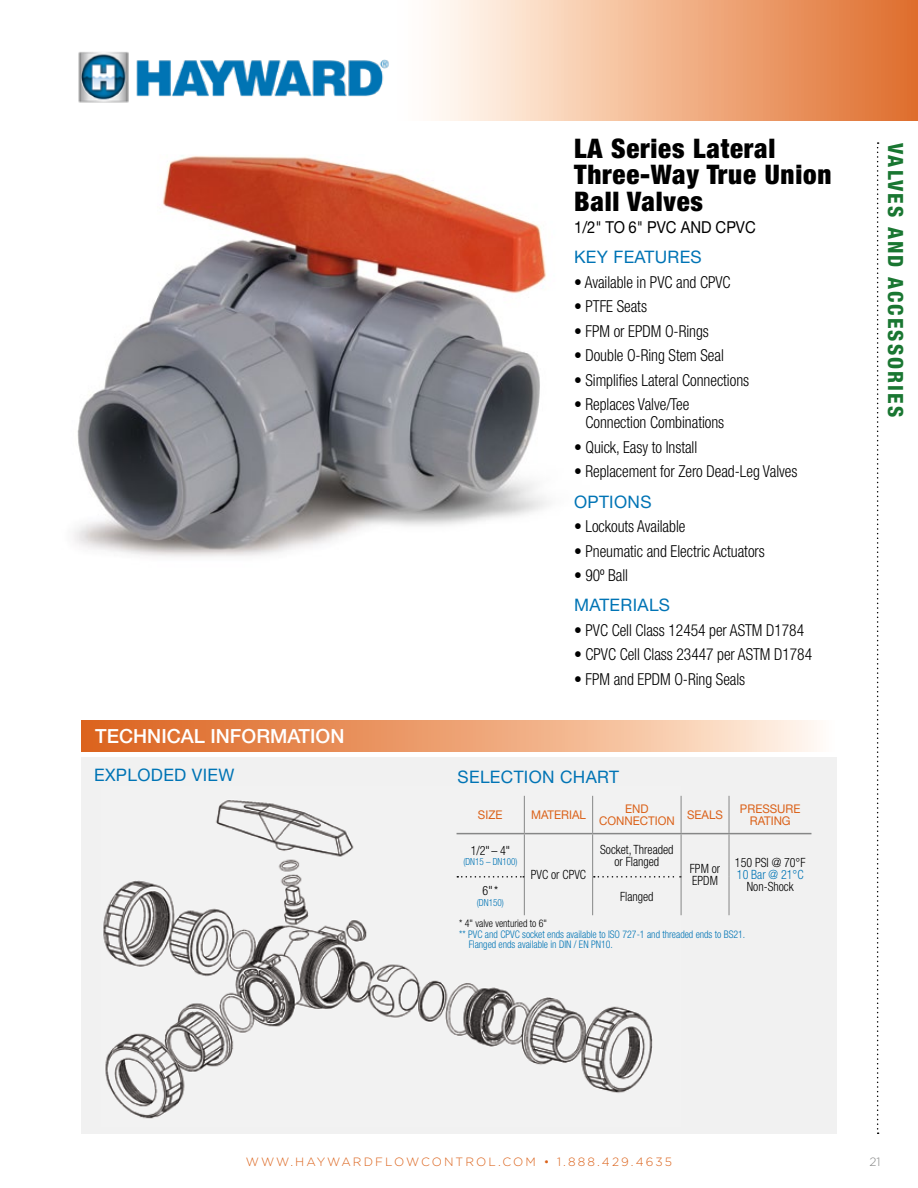
<style>
.page{position:relative;width:918px;height:1188px;background:#fff}
.page>*{position:absolute;margin:0;border:0;box-sizing:border-box;transform-origin:0 0}
.t1{font:900 condensed 27px/26.2px "Helvetica Neue LT Std";letter-spacing:.03em;color:#000}
.t2{font:800 condensed 21px "Helvetica Neue LT Std";letter-spacing:.1em;color:#197631}
.t3{font:500 19.5px "Helvetica Neue LT Std";color:#fff}
.t4{font:17.25px "Helvetica Neue LT Std";letter-spacing:.02em;color:#0074b5}
.t5{font:300 condensed 16.5px/18px "Helvetica Neue LT Std";letter-spacing:-.005em;color:#000;scale:.94 1}
.t6{font:16.5px "Helvetica Neue LT Std";color:#000;scale:.9 1}
.t7{font:300 condensed 12.75px/12px "Helvetica Neue LT Std";color:#000;text-align:center;scale:.94 1}
.t8{font:300 condensed 12.75px "Helvetica Neue LT Std";color:#0074b5;scale:.94 1}
.t9{font:12px/12px "Helvetica Neue LT Std";color:#db621a;text-align:center;scale:.96 1}
.t10{font:300 12px "Gotham";letter-spacing:.175em;color:#db621a}
.t11{font:300 12px "Gotham";color:#868787}
.t12{font:300 condensed 10.5px/10.5px "Helvetica Neue LT Std";color:#0074b5;scale:.94 1}
.t13{font:300 condensed 10.5px "Helvetica Neue LT Std";color:#000;scale:.94 1}
.t14{font:300 condensed 9.75px "Helvetica Neue LT Std";color:#0074b5;scale:.93 1}
.t15{font:300 condensed 9.75px "Helvetica Neue LT Std";color:#0074b5;scale:.94 1}
</style>
<div class="page">
<svg style="left:877px;top:142px;width:2px;height:992px"></svg>
<svg style="left:431px;top:0;width:487px;height:120px;background:#f0b48d"></svg>
<img style="left:73px;top:155px;width:476px;height:402px">
<div style="left:81px;top:758px;width:756px;height:376px;background:#f1f1f1"></div>
<svg style="left:81px;top:720px;width:736px;height:32px;background:#eda578"></svg>
<img style="left:103px;top:795px;width:578px;height:324px">
<hr style="left:524px;top:796px;width:1px;height:37px;background:#868787">
<hr style="left:592px;top:796px;width:1px;height:37px;background:#868787">
<hr style="left:681px;top:796px;width:1px;height:37px;background:#868787">
<hr style="left:729px;top:796px;width:1px;height:37px;background:#868787">
<svg style="left:457px;top:876px;width:67px;height:2px"></svg>
<svg style="left:594px;top:876px;width:87px;height:2px"></svg>
<hr style="left:457px;top:833px;width:67px;height:1px;background:#868787">
<hr style="left:524px;top:833px;width:69px;height:1px;background:#868787">
<hr style="left:593px;top:833px;width:88px;height:1px;background:#868787">
<hr style="left:681px;top:833px;width:48px;height:1px;background:#868787">
<hr style="left:729px;top:833px;width:82px;height:1px;background:#868787">
<hr style="left:524px;top:834px;width:1px;height:43px;background:#868787">
<hr style="left:592px;top:834px;width:1px;height:43px;background:#868787">
<hr style="left:681px;top:834px;width:1px;height:43px;background:#868787">
<hr style="left:729px;top:834px;width:1px;height:43px;background:#868787">
<hr style="left:729px;top:877px;width:1px;height:38px;background:#868787">
<hr style="left:524px;top:877px;width:1px;height:38px;background:#868787">
<hr style="left:592px;top:877px;width:1px;height:38px;background:#868787">
<hr style="left:681px;top:877px;width:1px;height:38px;background:#868787">
<img style="left:78px;top:52px;width:311px;height:51px">
<h1 class="t1" style="left:574px;top:135px;width:259px">LA Series Lateral<br>Three-Way True Union<br>Ball Valves</h1>
<p class="t6" style="left:574px;top:217px;width:203px">1/2" TO 6" PVC AND CPVC</p>
<p class="t3" style="left:95px;top:725px;width:251px">TECHNICAL INFORMATION</p>
<p class="t4" style="left:574px;top:247px;width:129px">KEY FEATURES</p>
<p class="t5" style="left:574px;top:273px;width:168px">• Available in PVC and CPVC</p>
<p class="t5" style="left:574px;top:297px;width:79px">• PTFE Seats</p>
<p class="t5" style="left:574px;top:322px;width:145px">• FPM or EPDM O-Rings</p>
<p class="t5" style="left:574px;top:346px;width:161px">• Double O-Ring Stem Seal</p>
<p class="t5" style="left:574px;top:371px;width:188px">• Simplifies Lateral Connections</p>
<p class="t5" style="left:585px;top:395px;width:149px;text-indent:-11px">• Replaces Valve/Tee<br>Connection Combinations</p>
<p class="t5" style="left:574px;top:438px;width:133px">• Quick, Easy to Install</p>
<p class="t5" style="left:574px;top:462px;width:239px">• Replacement for Zero Dead-Leg Valves</p>
<p class="t4" style="left:574px;top:491px;width:79px">OPTIONS</p>
<p class="t5" style="left:574px;top:517px;width:120px">• Lockouts Available</p>
<p class="t5" style="left:574px;top:542px;width:204px">• Pneumatic and Electric Actuators</p>
<p class="t5" style="left:574px;top:566px;width:59px">• 90º Ball</p>
<p class="t4" style="left:574px;top:595px;width:98px">MATERIALS</p>
<p class="t5" style="left:574px;top:621px;width:246px">• PVC Cell Class 12454 per ASTM D1784</p>
<p class="t5" style="left:574px;top:645px;width:255px">• CPVC Cell Class 23447 per ASTM D1784</p>
<p class="t5" style="left:574px;top:670px;width:184px">• FPM and EPDM O-Ring Seals</p>
<p class="t4" style="left:94px;top:765px;width:142px">EXPLODED VIEW</p>
<p class="t4" style="left:458px;top:766px;width:163px">SELECTION CHART</p>
<p class="t9" style="left:478px;top:808px;width:27px">SIZE</p>
<p class="t9" style="left:531px;top:809px;width:59px">MATERIAL</p>
<p class="t9" style="left:599px;top:803px;width:80px">END<br>CONNECTION</p>
<p class="t9" style="left:687px;top:809px;width:39px">SEALS</p>
<p class="t9" style="left:740px;top:803px;width:65px">PRESSURE<br>RATING</p>
<p class="t7" style="left:471px;top:844px;width:43px">1/2" – 4"</p>
<p class="t14" style="left:463px;top:856px;width:60px">(DN15 – DN100)</p>
<p class="t7" style="left:531px;top:868px;width:60px">PVC or CPVC</p>
<p class="t7" style="left:600px;top:843px;width:80px">Socket, Threaded or Flanged</p>
<p class="t7" style="left:735px;top:856px;width:77px">150 PSI @ 70°F</p>
<p class="t8" style="left:737px;top:867px;width:72px">10 Bar @ 21°C</p>
<p class="t7" style="left:747px;top:880px;width:51px">Non-Shock</p>
<p class="t7" style="left:690px;top:862px;width:34px;text-align:left">FPM or<br>EPDM</p>
<p class="t7" style="left:483px;top:885px;width:18px">6" *</p>
<p class="t15" style="left:477px;top:897px;width:30px">(DN150)</p>
<p class="t7" style="left:620px;top:890px;width:37px">Flanged</p>
<p class="t13" style="left:459px;top:917px;width:95px">* 4" valve venturied to 6"</p>
<p class="t12" style="left:469px;top:929px;width:296px;text-indent:-9px">** PVC and CPVC socket ends available to ISO 727-1 and threaded ends to BS21.<br>Flanged ends available in DIN / EN PN10.</p>
<p class="t2" style="left:909px;top:143px;width:276px;rotate:90deg">VALVES AND ACCESSORIES</p>
<p class="t10" style="left:246px;top:1154px;width:428px">WWW.HAYWARDFLOWCONTROL.COM • 1.888.429.4635</p>
<p class="t11" style="left:870px;top:1154px;width:13px">21</p>
</div>
